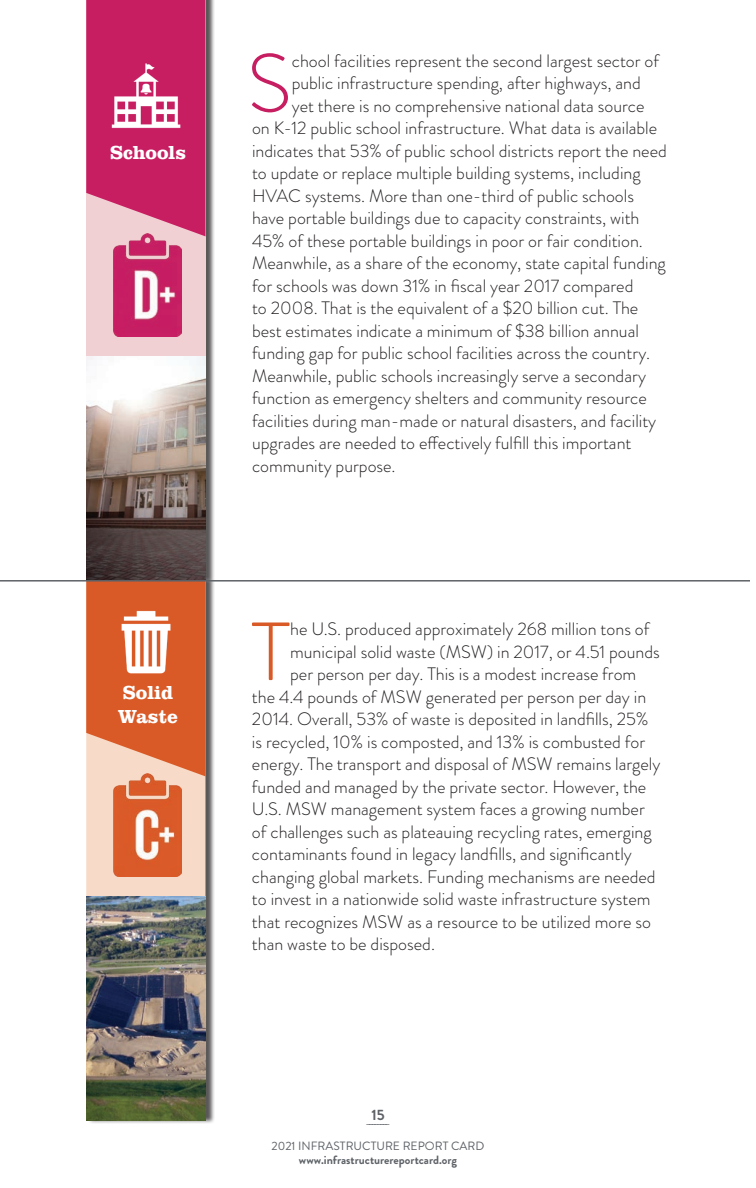
<style>
.page{position:relative;width:756px;height:1188px;background:#fff}
.page>*{position:absolute;margin:0;border:0;box-sizing:border-box;transform-origin:0 0}
.t1{font:300 82.35px "Brandon Grotesque";color:#c71e62}
.t2{font:300 82.35px "Brandon Grotesque";color:#d95a27}
.t3{font:700 19.5px/23.4px "Clarendon URW";color:#fff}
.t4{font:300 18px "Brandon Grotesque";color:#231f20}
.t5{font:700 15px "Brandon Grotesque";color:#5e6267}
.t6{font:12px/25.5px "Brandon Grotesque";color:#5e6267;text-align:center}
.t7{font:700 12px "Brandon Grotesque";color:#5e6267}
</style>
<div class="page">
<div style="left:87px;top:0;width:128px;height:584px;background:#231f20;opacity:.75"></div>
<div style="left:86px;top:0;width:120px;height:580px;background:#f1d0d3"></div>
<div style="left:87px;top:562px;width:128px;height:562px;background:#231f20;opacity:.75"></div>
<div style="left:86px;top:566px;width:120px;height:330px;background:#f7dac7"></div>
<svg style="left:86px;top:0;width:120px;height:236px"></svg>
<img style="left:86px;top:42px;width:120px;height:119px">
<svg style="left:86px;top:701px;width:120px;height:75px;background:#e17d53"></svg>
<img style="left:86px;top:582px;width:120px;height:119px">
<img style="left:114px;top:234px;width:68px;height:102px">
<img style="left:113px;top:774px;width:68px;height:102px">
<img style="left:87px;top:356px;width:119px;height:224px">
<img style="left:86px;top:896px;width:120px;height:224px">
<hr style="left:0;top:580px;width:750px;height:2px;background:#5e6267">
<p class="t3" style="left:110px;top:142px;width:78px">Schools</p>
<p class="t3" style="left:118px;top:682px;width:61px">Solid<br>Waste</p>
<h1 class="t1" style="left:247px;top:27px;width:46px">S</h1>
<p class="t4" style="left:292px;top:48px;width:369px">chool facilities represent the second largest sector of</p>
<p class="t4" style="left:292px;top:71px;width:350px">public infrastructure spending, after highways, and</p>
<p class="t4" style="left:292px;top:93px;width:354px">yet there is no comprehensive national data source</p>
<p class="t4" style="left:252px;top:116px;width:407px">on K-12 public school infrastructure. What data is available</p>
<p class="t4" style="left:252px;top:138px;width:416px">indicates that 53% of public school districts report the need</p>
<p class="t4" style="left:252px;top:161px;width:390px">to update or replace multiple building systems, including</p>
<p class="t4" style="left:252px;top:183px;width:384px">HVAC systems. More than one-third of public schools</p>
<p class="t4" style="left:252px;top:206px;width:389px">have portable buildings due to capacity constraints, with</p>
<p class="t4" style="left:252px;top:228px;width:392px">45% of these portable buildings in poor or fair condition.</p>
<p class="t4" style="left:252px;top:251px;width:415px">Meanwhile, as a share of the economy, state capital funding</p>
<p class="t4" style="left:252px;top:273px;width:383px">for schools was down 31% in fiscal year 2017 compared</p>
<p class="t4" style="left:252px;top:296px;width:388px">to 2008. That is the equivalent of a $20 billion cut. The</p>
<p class="t4" style="left:252px;top:318px;width:388px">best estimates indicate a minimum of $38 billion annual</p>
<p class="t4" style="left:252px;top:341px;width:400px">funding gap for public school facilities across the country.</p>
<p class="t4" style="left:252px;top:363px;width:396px">Meanwhile, public schools increasingly serve a secondary</p>
<p class="t4" style="left:252px;top:386px;width:396px">function as emergency shelters and community resource</p>
<p class="t4" style="left:252px;top:408px;width:406px">facilities during man-made or natural disasters, and facility</p>
<p class="t4" style="left:252px;top:431px;width:381px">upgrades are needed to effectively fulfill this important</p>
<p class="t4" style="left:252px;top:453px;width:145px">community purpose.</p>
<h1 class="t2" style="left:251px;top:596px;width:40px">T</h1>
<p class="t4" style="left:290px;top:617px;width:361px">he U.S. produced approximately 268 million tons of</p>
<p class="t4" style="left:290px;top:639px;width:371px">municipal solid waste (MSW) in 2017, or 4.51 pounds</p>
<p class="t4" style="left:290px;top:662px;width:348px">per person per day. This is a modest increase from</p>
<p class="t4" style="left:252px;top:684px;width:396px">the 4.4 pounds of MSW generated per person per day in</p>
<p class="t4" style="left:252px;top:707px;width:398px">2014. Overall, 53% of waste is deposited in landfills, 25%</p>
<p class="t4" style="left:252px;top:729px;width:395px">is recycled, 10% is composted, and 13% is combusted for</p>
<p class="t4" style="left:252px;top:752px;width:410px">energy. The transport and disposal of MSW remains largely</p>
<p class="t4" style="left:252px;top:774px;width:396px">funded and managed by the private sector. However, the</p>
<p class="t4" style="left:252px;top:797px;width:394px">U.S. MSW management system faces a growing number</p>
<p class="t4" style="left:252px;top:819px;width:401px">of challenges such as plateauing recycling rates, emerging</p>
<p class="t4" style="left:252px;top:842px;width:381px">contaminants found in legacy landfills, and significantly</p>
<p class="t4" style="left:252px;top:864px;width:405px">changing global markets. Funding mechanisms are needed</p>
<p class="t4" style="left:252px;top:887px;width:400px">to invest in a nationwide solid waste infrastructure system</p>
<p class="t4" style="left:252px;top:909px;width:401px">that recognizes MSW as a resource to be utilized more so</p>
<p class="t4" style="left:252px;top:932px;width:185px">than waste to be disposed.</p>
<p class="t5" style="left:371px;top:1104px;width:15px">15</p>
<p class="t6" style="left:272px;top:1108px;width:214px">________<br>2021 INFRASTRUCTURE REPORT CARD</p>
<p class="t7" style="left:299px;top:1152px;width:160px">www.infrastructurereportcard.org</p>
</div>
